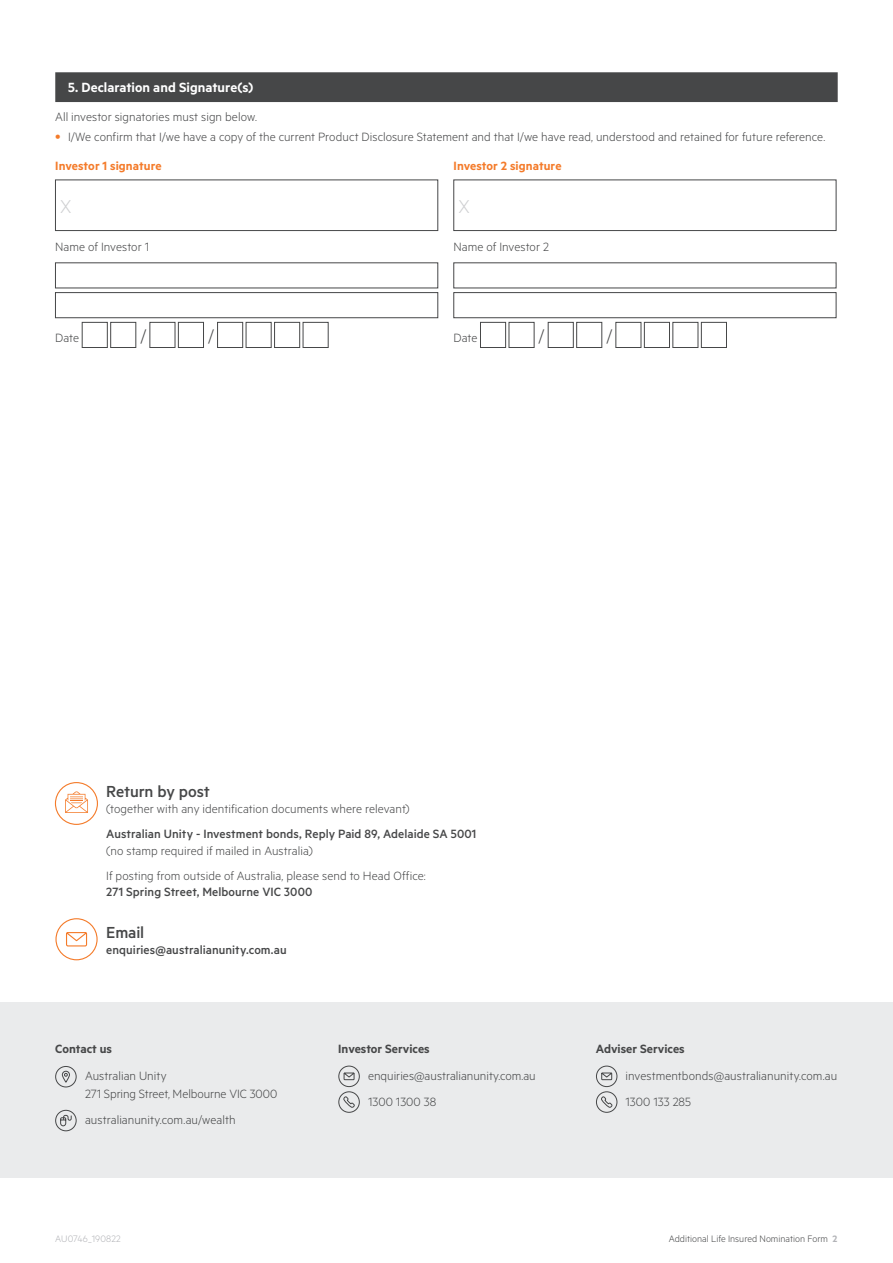
<style>
.page{position:relative;width:893px;height:1263px;background:#fff}
.page>*{position:absolute;margin:0;border:0;box-sizing:border-box;transform-origin:0 0}
.t1{font:300 21px "Metric";color:#cecfd1}
.t2{font:300 19.5px "Metric";color:#464748}
.t3{font:500 18px "Metric";letter-spacing:-.01em;color:#464748}
.t4{font:600 15px "Metric";letter-spacing:.005em;color:#fff}
.t5{font:300 13.5px/26.5px "Metric";letter-spacing:.005em;color:#464748}
.t6{font:500 13.5px "Metric";letter-spacing:.005em;color:#464748}
.t7{font:600 13.5px "Metric";color:#464748}
.t8{font:600 13.5px "Metric";letter-spacing:.005em;color:#f47b2a}
.t9{font:300 10.5px "Metric";color:#464748}
.t10{font:300 10.5px "Metric";letter-spacing:.015em;color:#b2b3b7}
.s1{font-size:16.5px;color:#f47b2a}
.s2{font-weight:600;color:#f47b2a}
.s3{font-weight:600;color:#b2b3b7}
</style>
<div class="page">
<svg style="left:55px;top:918px;width:43px;height:43px"></svg>
<svg style="left:65px;top:791px;width:23px;height:22px"></svg>
<div style="left:55px;top:782px;width:43px;height:43px;border:1px solid #f47b2a;border-radius:50%"></div>
<div style="left:0;top:1002px;width:893px;height:176px;background:#eaebec"></div>
<svg style="left:55px;top:1066px;width:22px;height:21px"></svg>
<div style="left:55px;top:1110px;width:21px;height:21px;border:1px solid #464748;border-radius:50%"></div>
<svg style="left:60px;top:1115px;width:12px;height:11px"></svg>
<svg style="left:338px;top:1065px;width:22px;height:48px"></svg>
<svg style="left:596px;top:1065px;width:21px;height:48px"></svg>
<div style="left:55px;top:72px;width:783px;height:30px;background:#464748"></div>
<div style="left:55px;top:180px;width:383px;height:51px;border:1px solid #464748"></div>
<div style="left:454px;top:180px;width:382px;height:51px;border:1px solid #464748"></div>
<div style="left:55px;top:292px;width:383px;height:26px;background:#fff;border:1px solid #464748"></div>
<div style="left:454px;top:292px;width:382px;height:26px;background:#fff;border:1px solid #464748"></div>
<div style="left:82px;top:322px;width:26px;height:26px;background:#fff;border:1px solid #464748"></div>
<div style="left:110px;top:322px;width:26px;height:26px;background:#fff;border:1px solid #464748"></div>
<div style="left:150px;top:322px;width:25px;height:26px;background:#fff;border:1px solid #464748"></div>
<div style="left:178px;top:322px;width:26px;height:26px;background:#fff;border:1px solid #464748"></div>
<div style="left:217px;top:322px;width:26px;height:26px;background:#fff;border:1px solid #464748"></div>
<div style="left:246px;top:322px;width:25px;height:26px;background:#fff;border:1px solid #464748"></div>
<div style="left:274px;top:322px;width:26px;height:26px;background:#fff;border:1px solid #464748"></div>
<div style="left:303px;top:322px;width:25px;height:26px;background:#fff;border:1px solid #464748"></div>
<div style="left:480px;top:322px;width:26px;height:26px;background:#fff;border:1px solid #464748"></div>
<div style="left:509px;top:322px;width:25px;height:26px;background:#fff;border:1px solid #464748"></div>
<div style="left:548px;top:322px;width:25px;height:26px;background:#fff;border:1px solid #464748"></div>
<div style="left:576px;top:322px;width:26px;height:26px;background:#fff;border:1px solid #464748"></div>
<div style="left:616px;top:322px;width:25px;height:26px;background:#fff;border:1px solid #464748"></div>
<div style="left:644px;top:322px;width:26px;height:26px;background:#fff;border:1px solid #464748"></div>
<div style="left:673px;top:322px;width:25px;height:26px;background:#fff;border:1px solid #464748"></div>
<div style="left:701px;top:322px;width:26px;height:26px;background:#fff;border:1px solid #464748"></div>
<p class="t4" style="left:68px;top:78px;width:187px">5. Declaration and Signature(s)</p>
<p class="t5" style="left:55px;top:103px;width:203px">All investor signatories must sign below.</p>
<p class="t5" style="left:55px;top:122px;width:771px;line-height:28.5px"><span class="s1">•</span> I/We confirm that I/we have a copy of the current Product Disclosure Statement and that I/we have read, understood and retained for future reference.<br><span class="s2">Investor 1 signature</span></p>
<p class="t8" style="left:454px;top:158px;width:110px">Investor 2 signature</p>
<h1 class="t1" style="left:60px;top:194px;width:13px">X</h1>
<h1 class="t1" style="left:459px;top:194px;width:13px">X</h1>
<p class="t5" style="left:55px;top:233px;width:95px">Name of Investor 1</p>
<p class="t5" style="left:454px;top:233px;width:97px">Name of Investor 2</p>
<p class="t5" style="left:55px;top:324px;width:25px">Date</p>
<h2 class="t2" style="left:140px;top:324px;width:7px">/</h2>
<h2 class="t2" style="left:208px;top:324px;width:7px">/</h2>
<p class="t5" style="left:454px;top:324px;width:25px">Date</p>
<h2 class="t2" style="left:539px;top:324px;width:7px">/</h2>
<h2 class="t2" style="left:606px;top:324px;width:7px">/</h2>
<h3 class="t3" style="left:106px;top:781px;width:105px">Return by post</h3>
<p class="t5" style="left:106px;top:795px;width:305px">(together with any identification documents where relevant)</p>
<p class="t6" style="left:106px;top:826px;width:372px">Australian Unity - Investment bonds, Reply Paid 89, Adelaide SA 5001</p>
<p class="t5" style="left:106px;top:837px;width:321px;line-height:25px">(no stamp required if mailed in Australia)<br>If posting from outside of Australia, please send to Head Office:</p>
<p class="t6" style="left:106px;top:884px;width:208px">271 Spring Street, Melbourne VIC 3000</p>
<h3 class="t3" style="left:106px;top:922px;width:39px">Email</h3>
<p class="t6" style="left:106px;top:942px;width:182px">enquiries@australianunity.com.au</p>
<p class="t7" style="left:55px;top:1041px;width:58px">Contact us</p>
<p class="t5" style="left:85px;top:1066px;width:194px;line-height:18px">Australian Unity<br>271 Spring Street, Melbourne VIC 3000</p>
<p class="t5" style="left:85px;top:1106px;width:152px">australianunity.com.au/wealth</p>
<p class="t7" style="left:338px;top:1041px;width:93px">Investor Services</p>
<p class="t5" style="left:368px;top:1062px;width:169px">enquiries@australianunity.com.au<br>1300 1300 38</p>
<p class="t7" style="left:596px;top:1041px;width:90px">Adviser Services</p>
<p class="t5" style="left:626px;top:1062px;width:213px">investmentbonds@australianunity.com.au<br>1300 133 285</p>
<p class="t10" style="left:55px;top:1232px;width:67px">AU0746_190822</p>
<p class="t9" style="left:669px;top:1232px;width:170px">Additional Life Insured Nomination Form <span class="s3">2</span></p>
</div>
